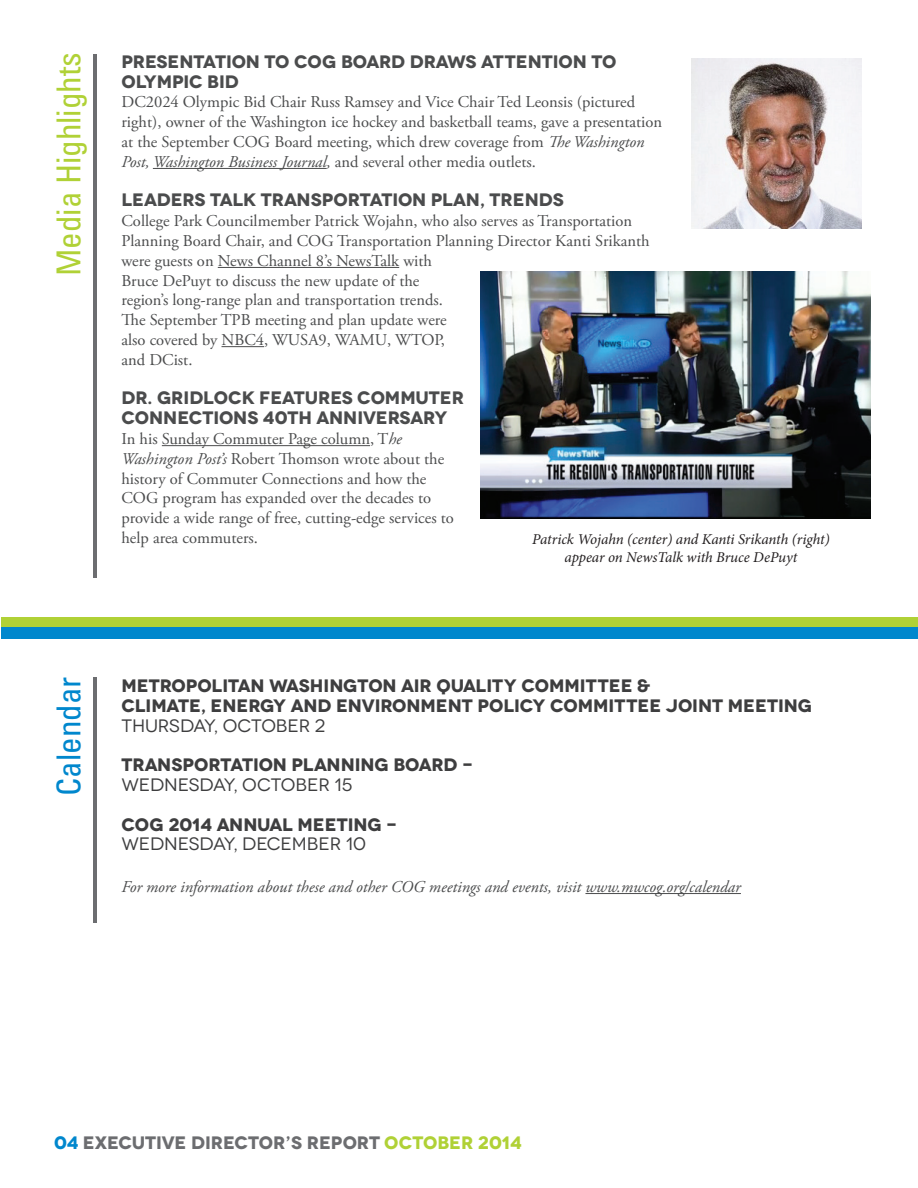
<style>
.page{position:relative;width:918px;height:1188px;background:#fff}
.page>*{position:absolute;margin:0;border:0;box-sizing:border-box;transform-origin:0 0}
.t1{font:condensed 33px "Univers LTCYR 57";color:#b0d136}
.t2{font:condensed 33px "Univers LTCYR 57";color:#0087cd}
.t3{font:700 18px/19.8px "Novecentowide";color:#3e3e3f}
.t4{font:700 18px/19.8px "Novecentowide";letter-spacing:-.005em;color:#4b4c4d}
.t5{font:18px "Novecentowide";letter-spacing:-.005em;color:#3e3e3f}
.t6{font:700 18px "Novecentowide";color:#6c6d70}
.t7{font:16.5px/19.8px "Adobe Garamond Pro";color:#4b4c4d}
.t8{font:italic 16.5px "Adobe Garamond Pro";color:#4b4c4d}
.t9{font:italic 15px/18px "Minion Pro";letter-spacing:-.01em;color:#231f20;text-align:center}
.s1{font-style:italic}
.s2{color:#0087cd}
.s3{color:#b0d136}
</style>
<div class="page">
<hr style="left:93px;top:54px;width:3px;height:524px;background:#6c6d70">
<hr style="left:153px;top:168px;width:174px;height:1px;background:#4b4c4d">
<hr style="left:218px;top:267px;width:181px;height:1px;background:#4b4c4d">
<hr style="left:222px;top:346px;width:42px;height:1px;background:#4b4c4d">
<hr style="left:162px;top:445px;width:208px;height:1px;background:#4b4c4d">
<hr style="left:93px;top:677px;width:3px;height:246px;background:#6c6d70">
<hr style="left:585px;top:893px;width:156px;height:1px;background:#4b4c4d">
<div style="left:2px;top:617px;width:916px;height:12px;background:#b0d136"></div>
<div style="left:2px;top:627px;width:916px;height:11px;background:#0087cd"></div>
<img style="left:481px;top:272px;width:390px;height:246px">
<img style="left:692px;top:59px;width:170px;height:169px">
<h1 class="t1" style="left:48px;top:276px;width:225px;rotate:-90deg">Media Highlights</h1>
<p class="t4" style="left:122px;top:52px;width:497px">PRESENTATION TO COG BOARD DRAWS ATTENTION TO<br>OLYMPIC BID</p>
<p class="t7" style="left:122px;top:93px;width:542px">DC2024 Olympic Bid Chair Russ Ramsey and Vice Chair Ted Leonsis (pictured right), owner of the Washington ice hockey and basketball teams, gave a presentation at the September COG Board meeting, which drew coverage from <span class="s1">The Washington Post, Washington Business Journal,</span> and several other media outlets.</p>
<p class="t4" style="left:122px;top:190px;width:444px">LEADERS TALK TRANSPORTATION PLAN, TRENDS</p>
<p class="t7" style="left:122px;top:212px;width:530px">College Park Councilmember Patrick Wojahn, who also serves as Transportation Planning Board Chair, and COG Transportation Planning Director Kanti Srikanth were guests on News Channel 8’s NewsTalk with<br>Bruce DePuyt to discuss the new update of the<br>region’s long-range plan and transportation trends.<br>The September TPB meeting and plan update were<br>also covered by NBC4, WUSA9, WAMU, WTOP,<br>and DCist.</p>
<p class="t4" style="left:122px;top:388px;width:344px">DR. GRIDLOCK FEATURES COMMUTER<br>CONNECTIONS 40TH ANNIVERSARY</p>
<p class="t7" style="left:122px;top:429px;width:334px">In his Sunday Commuter Page column, T<span class="s1">he Washington Post’s</span> Robert Thomson wrote about the history of Commuter Connections and how the COG program has expanded over the decades to provide a wide range of free, cutting-edge services to help area commuters.</p>
<p class="t9" style="left:532px;top:530px;width:299px">Patrick Wojahn (center) and Kanti Srikanth (right) appear on NewsTalk with Bruce DePuyt</p>
<h1 class="t2" style="left:48px;top:796px;width:121px;rotate:-90deg">Calendar</h1>
<p class="t3" style="left:122px;top:676px;width:692px">METROPOLITAN WASHINGTON AIR QUALITY COMMITTEE &amp;<br>CLIMATE, ENERGY AND ENVIRONMENT POLICY COMMITTEE JOINT MEETING</p>
<p class="t5" style="left:122px;top:715px;width:205px">THURSDAY, OCTOBER 2</p>
<p class="t3" style="left:122px;top:755px;width:353px">TRANSPORTATION PLANNING BOARD -</p>
<p class="t5" style="left:122px;top:774px;width:232px">WEDNESDAY, OCTOBER 15</p>
<p class="t3" style="left:122px;top:815px;width:277px">COG 2014 ANNUAL MEETING -</p>
<p class="t5" style="left:122px;top:834px;width:246px">WEDNESDAY, DECEMBER 10</p>
<p class="t8" style="left:122px;top:877px;width:621px">For more information about these and other COG meetings and events, visit www.mwcog.org/calendar</p>
<p class="t6" style="left:54px;top:1132px;width:469px"><span class="s2">04</span> EXECUTIVE DIRECTOR’S REPORT <span class="s3">OCTOBER 2014</span></p>
</div>
